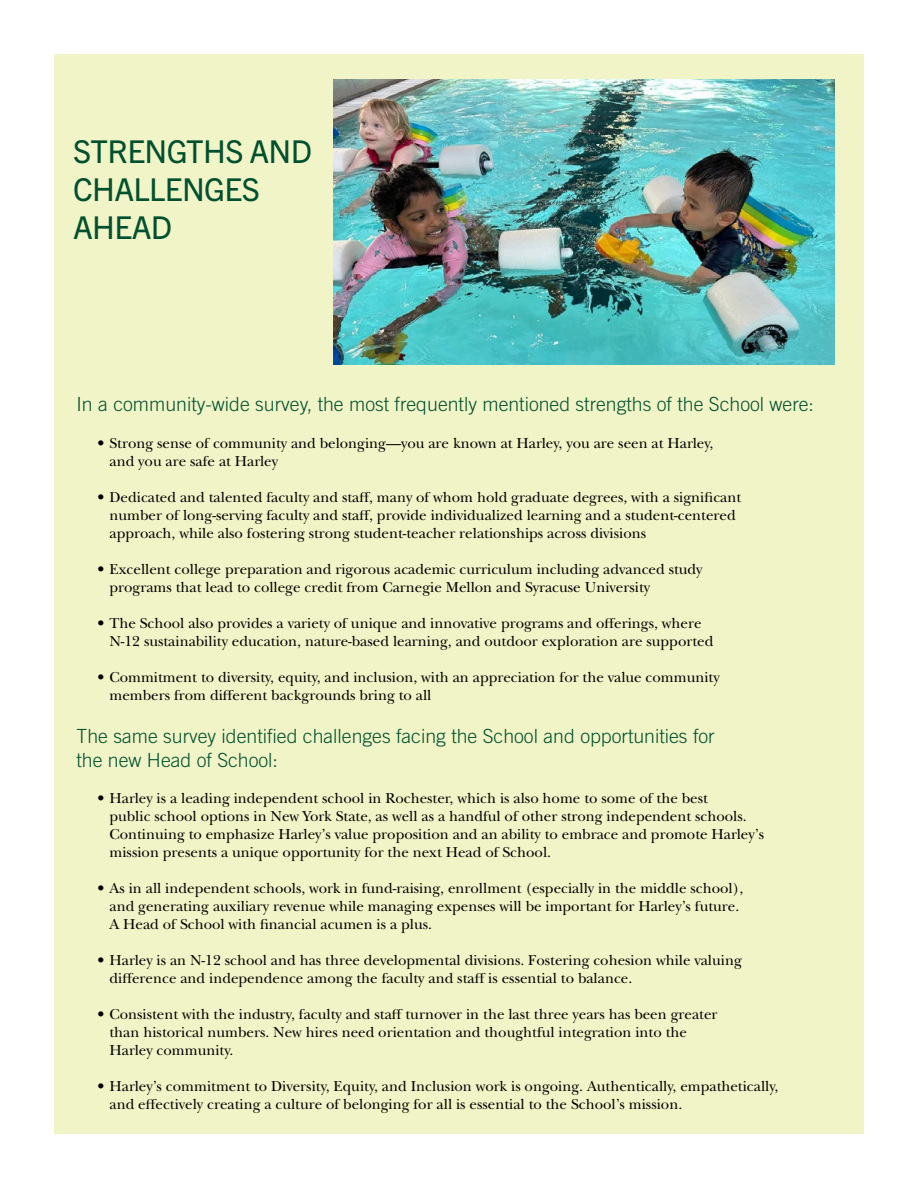
<style>
.page{position:relative;width:918px;height:1188px;background:#fff}
.page>*{position:absolute;margin:0;border:0;box-sizing:border-box;transform-origin:0 0}
.t1{font:31.5px/37.8px "Trade Gothic Next LT Pro";letter-spacing:-.02em;color:#00502f}
.t2{font:300 19.5px/24px "Trade Gothic LT Std";color:#00502f}
.t3{font:15px/18px "New Baskerville ITC Pro";color:#000}
</style>
<div class="page">
<div style="left:54px;top:54px;width:810px;height:1080px;background:#f1f4c6"></div>
<img style="left:333px;top:79px;width:501px;height:285px">
<h1 class="t1" style="left:73px;top:131px;width:241px">STRENGTHS AND<br>CHALLENGES<br>AHEAD</h1>
<h2 class="t2" style="left:76px;top:392px;width:739px">In a community-wide survey, the most frequently mentioned strengths of the School were:</h2>
<p class="t3" style="left:110px;top:434px;width:605px;text-indent:-12px">• Strong sense of community and belonging—you are known at Harley, you are seen at Harley, and you are safe at Harley</p>
<p class="t3" style="left:110px;top:488px;width:633px;text-indent:-12px">• Dedicated and talented faculty and staff, many of whom hold graduate degrees, with a significant number of long-serving faculty and staff, provide individualized learning and a student-centered approach, while also fostering strong student-teacher relationships across divisions</p>
<p class="t3" style="left:110px;top:560px;width:595px;text-indent:-12px">• Excellent college preparation and rigorous academic curriculum including advanced study programs that lead to college credit from Carnegie Mellon and Syracuse University</p>
<p class="t3" style="left:110px;top:614px;width:605px;text-indent:-12px">• The School also provides a variety of unique and innovative programs and offerings, where<br>N-12 sustainability education, nature-based learning, and outdoor exploration are supported</p>
<p class="t3" style="left:110px;top:668px;width:612px;line-height:18.8px;text-indent:-12px">• Commitment to diversity, equity, and inclusion, with an appreciation for the value community members from different backgrounds bring to all</p>
<h2 class="t2" style="left:76px;top:724px;width:640px">The same survey identified challenges facing the School and opportunities for the new Head of School:</h2>
<p class="t3" style="left:110px;top:790px;width:656px;text-indent:-12px">• Harley is a leading independent school in Rochester, which is also home to some of the best<br>public school options in New York State, as well as a handful of other strong independent schools.<br>Continuing to emphasize Harley’s value proposition and an ability to embrace and promote Harley’s mission presents a unique opportunity for the next Head of School.</p>
<p class="t3" style="left:110px;top:880px;width:635px;text-indent:-12px">• As in all independent schools, work in fund-raising, enrollment (especially in the middle school), and generating auxiliary revenue while managing expenses will be important for Harley’s future.<br>A Head of School with financial acumen is a plus.</p>
<p class="t3" style="left:110px;top:952px;width:634px;text-indent:-12px">• Harley is an N-12 school and has three developmental divisions. Fostering cohesion while valuing difference and independence among the faculty and staff is essential to balance.</p>
<p class="t3" style="left:110px;top:1006px;width:610px;text-indent:-12px">• Consistent with the industry, faculty and staff turnover in the last three years has been greater than historical numbers. New hires need orientation and thoughtful integration into the<br>Harley community.</p>
<p class="t3" style="left:110px;top:1078px;width:671px;text-indent:-12px">• Harley’s commitment to Diversity, Equity, and Inclusion work is ongoing. Authentically, empathetically, and effectively creating a culture of belonging for all is essential to the School’s mission.</p>
</div>
